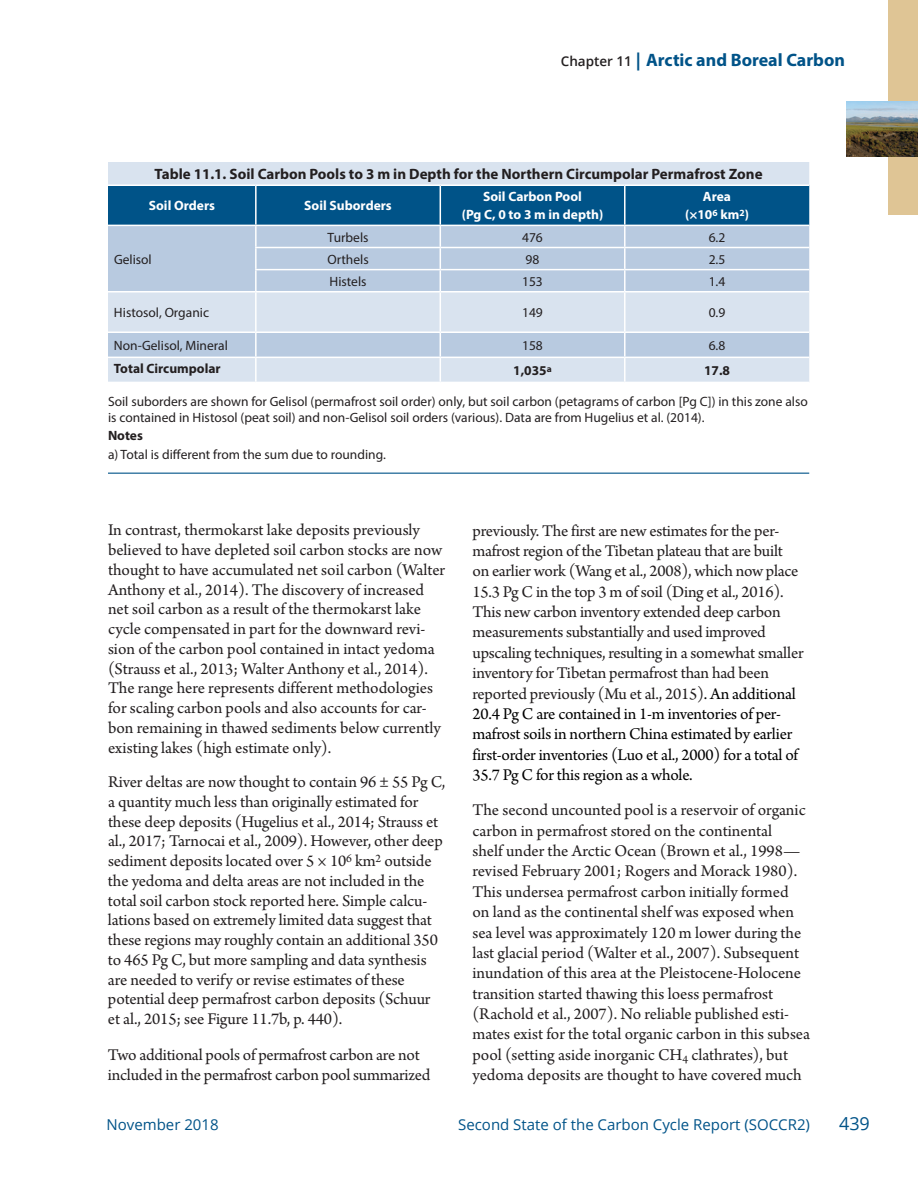
<style>
.page{position:relative;width:918px;height:1188px;background:#fff}
.page>*{position:absolute;margin:0;border:0;box-sizing:border-box;transform-origin:0 0}
.t1{font:700 18px "Myriad Pro";color:#005388}
.t2{font:18px "Open Sans";color:#005388}
.t3{font:17.25px/20.4px "Arno Pro";letter-spacing:-.005em;color:#231f20}
.t4{font:700 15px "Myriad Pro";color:#231f20}
.t5{font:15px "Open Sans";color:#005388}
.t6{font:13.5px/15.6px "Myriad Pro";color:#231f20}
.t7{font:700 13.5px/18px "Myriad Pro";color:#fff;text-align:center}
.t8{font:700 13.5px "Myriad Pro";color:#231f20}
.s1{font-family:"Open Sans";font-weight:600;font-size:13.5px;color:#231f20}
.s2{color:#000}
</style>
<div class="page">
<div style="left:888px;top:0;width:30px;height:215px;background:#dfc595"></div>
<img style="left:846px;top:101px;width:72px;height:56px">
<div style="left:108px;top:162px;width:701px;height:220px;background:#d9e3ef"></div>
<svg style="left:108px;top:292px;width:701px;height:65px;background:#cddae9"></svg>
<hr style="left:256px;top:184px;width:184px;height:2px;background:#fff">
<hr style="left:440px;top:184px;width:185px;height:2px;background:#fff">
<hr style="left:440px;top:292px;width:1px;height:40px;background:#fff">
<hr style="left:256px;top:291px;width:184px;height:1px;background:#fff">
<svg style="left:108px;top:185px;width:701px;height:106px;background:#769fc0"></svg>
<hr style="left:440px;top:291px;width:185px;height:1px;background:#fff">
<hr style="left:256px;top:332px;width:184px;height:1px;background:#fff">
<hr style="left:256px;top:357px;width:184px;height:1px;background:#fff">
<hr style="left:440px;top:332px;width:185px;height:1px;background:#fff">
<svg style="left:440px;top:333px;width:1px;height:49px"></svg>
<hr style="left:440px;top:357px;width:185px;height:1px;background:#fff">
<hr style="left:108px;top:184px;width:148px;height:2px;background:#fff">
<hr style="left:255px;top:186px;width:2px;height:39px;background:#fff">
<hr style="left:108px;top:225px;width:148px;height:1px;background:#fff">
<hr style="left:255px;top:226px;width:2px;height:21px;background:#fff">
<hr style="left:255px;top:248px;width:2px;height:21px;background:#fff">
<hr style="left:255px;top:270px;width:2px;height:21px;background:#fff">
<hr style="left:108px;top:291px;width:148px;height:1px;background:#fff">
<hr style="left:255px;top:292px;width:2px;height:40px;background:#fff">
<hr style="left:108px;top:332px;width:148px;height:1px;background:#fff">
<hr style="left:255px;top:333px;width:2px;height:24px;background:#fff">
<hr style="left:108px;top:357px;width:148px;height:1px;background:#fff">
<hr style="left:255px;top:358px;width:2px;height:24px;background:#fff">
<hr style="left:625px;top:184px;width:184px;height:2px;background:#fff">
<hr style="left:624px;top:186px;width:2px;height:39px;background:#fff">
<hr style="left:625px;top:225px;width:184px;height:1px;background:#fff">
<hr style="left:624px;top:226px;width:2px;height:21px;background:#fff">
<hr style="left:625px;top:247px;width:184px;height:1px;background:#fff">
<hr style="left:624px;top:248px;width:2px;height:21px;background:#fff">
<hr style="left:625px;top:269px;width:184px;height:1px;background:#fff">
<hr style="left:624px;top:270px;width:2px;height:21px;background:#fff">
<hr style="left:625px;top:291px;width:184px;height:1px;background:#fff">
<hr style="left:624px;top:292px;width:2px;height:40px;background:#fff">
<hr style="left:625px;top:332px;width:184px;height:1px;background:#fff">
<hr style="left:624px;top:333px;width:2px;height:24px;background:#fff">
<hr style="left:625px;top:357px;width:184px;height:1px;background:#fff">
<hr style="left:624px;top:358px;width:2px;height:24px;background:#fff">
<hr style="left:108px;top:473px;width:701px;height:1px;background:#005388">
<p class="t1" style="left:561px;top:48px;width:286px"><span class="s1">Chapter 11</span> | Arctic and Boreal Carbon</p>
<p class="t4" style="left:155px;top:164px;width:610px">Table 11.1. Soil Carbon Pools to 3 m in Depth for the Northern Circumpolar Permafrost Zone</p>
<p class="t7" style="left:149px;top:196px;width:68px">Soil Orders</p>
<p class="t7" style="left:304px;top:196px;width:89px">Soil Suborders</p>
<p class="t7" style="left:462px;top:187px;width:143px">Soil Carbon Pool<br>(Pg C, 0 to 3 m in depth)</p>
<p class="t7" style="left:685px;top:187px;width:65px">Area (×10<sup>6</sup> km<sup>2</sup>)</p>
<p class="t6" style="left:114px;top:251px;width:39px">Gelisol</p>
<p class="t6" style="left:328px;top:229px;width:42px">Turbels</p>
<p class="t6" style="left:522px;top:229px;width:22px">476</p>
<p class="t6" style="left:709px;top:229px;width:18px">6.2</p>
<p class="t6" style="left:327px;top:251px;width:43px">Orthels</p>
<p class="t6" style="left:526px;top:251px;width:15px">98</p>
<p class="t6" style="left:709px;top:251px;width:18px">2.5</p>
<p class="t6" style="left:329px;top:273px;width:39px">Histels</p>
<p class="t6" style="left:522px;top:273px;width:22px">153</p>
<p class="t6" style="left:709px;top:273px;width:18px">1.4</p>
<p class="t6" style="left:114px;top:305px;width:97px">Histosol, Organic</p>
<p class="t6" style="left:522px;top:305px;width:22px">149</p>
<p class="t6" style="left:709px;top:305px;width:18px">0.9</p>
<p class="t6" style="left:114px;top:337px;width:115px">Non-Gelisol, Mineral</p>
<p class="t6" style="left:522px;top:337px;width:22px">158</p>
<p class="t6" style="left:709px;top:337px;width:18px">6.8</p>
<p class="t8" style="left:114px;top:360px;width:108px">Total Circumpolar</p>
<p class="t8" style="left:513px;top:362px;width:40px">1,035<sup>a</sup></p>
<p class="t8" style="left:704px;top:362px;width:27px">17.8</p>
<p class="t6" style="left:108px;top:394px;width:701px">Soil suborders are shown for Gelisol (permafrost soil order) only, but soil carbon (petagrams of carbon [Pg C]) in this zone also is contained in Histosol (peat soil) and non-Gelisol soil orders (various). Data are from Hugelius et al. (2014).</p>
<p class="t8" style="left:108px;top:427px;width:36px">Notes</p>
<p class="t6" style="left:108px;top:447px;width:279px">a) Total is different from the sum due to rounding.</p>
<p class="t3" style="left:108px;top:521px;width:339px;line-height:19.8px">In contrast, thermokarst lake deposits previously believed to have depleted soil carbon stocks are now thought to have accumulated net soil carbon (Walter Anthony et al., 2014). The discovery of increased net soil carbon as a result of the thermokarst lake cycle compensated in part for the downward revi&shy;sion of the carbon pool contained in intact yedoma (Strauss et al., 2013; Walter Anthony et al., 2014).<br>The range here represents different methodologies for scaling carbon pools and also accounts for car&shy;bon remaining in thawed sediments below currently existing lakes (high estimate only).</p>
<p class="t3" style="left:108px;top:773px;width:339px;line-height:19.8px">River deltas are now thought to contain 96 ± 55 Pg C, a quantity much less than originally estimated for these deep deposits (Hugelius et al., 2014; Strauss et al., 2017; Tarnocai et al., 2009). However, other deep sediment deposits located over 5 × 10<sup>6</sup> km<sup>2</sup> outside the yedoma and delta areas are not included in the total soil carbon stock reported here. Simple calcu&shy;lations based on extremely limited data suggest that these regions may roughly contain an additional 350 to 465 Pg C, but more sampling and data synthesis are needed to verify or revise estimates of these potential deep permafrost carbon deposits (Schuur et al., 2015; see Figure 11.7b, p. 440).</p>
<p class="t3" style="left:108px;top:1045px;width:324px">Two additional pools of permafrost carbon are not included in the permafrost carbon pool summarized</p>
<p class="t3" style="left:472px;top:521px;width:333px">previously. The first are new estimates for the per&shy;mafrost region of the Tibetan plateau that are built on earlier work (Wang et al., 2008), which now place 15.3 Pg C in the top 3 m of soil (Ding et al., 2016).<br>This new carbon inventory extended deep carbon measurements substantially and used improved upscaling techniques, resulting in a somewhat smaller inventory for Tibetan permafrost than had been reported previously (Mu et al., 2015)<span class="s2">. An additional 20.4 Pg C are contained in 1-m inventories of per&shy;mafrost soils in northern China estimated by earlier first-order inventories (Luo et al., 2000) for a total of 35.7 Pg C for this region as a whole.</span></p>
<p class="t3" style="left:472px;top:801px;width:339px">The second uncounted pool is a reservoir of organic carbon in permafrost stored on the continental<br>shelf under the Arctic Ocean (Brown et al., 1998— revised February 2001; Rogers and Morack 1980).<br>This undersea permafrost carbon initially formed on land as the continental shelf was exposed when sea level was approximately 120 m lower during the last glacial period (Walter et al., 2007). Subsequent inundation of this area at the Pleistocene-Holocene transition started thawing this loess permafrost (Rachold et al., 2007). No reliable published esti&shy;mates exist for the total organic carbon in this subsea pool (setting aside inorganic CH<sub>4</sub> clathrates), but yedoma deposits are thought to have covered much</p>
<p class="t5" style="left:107px;top:1114px;width:114px">November 2018</p>
<p class="t5" style="left:458px;top:1114px;width:353px">Second State of the Carbon Cycle Report (SOCCR2)</p>
<p class="t2" style="left:839px;top:1111px;width:32px">439</p>
</div>
